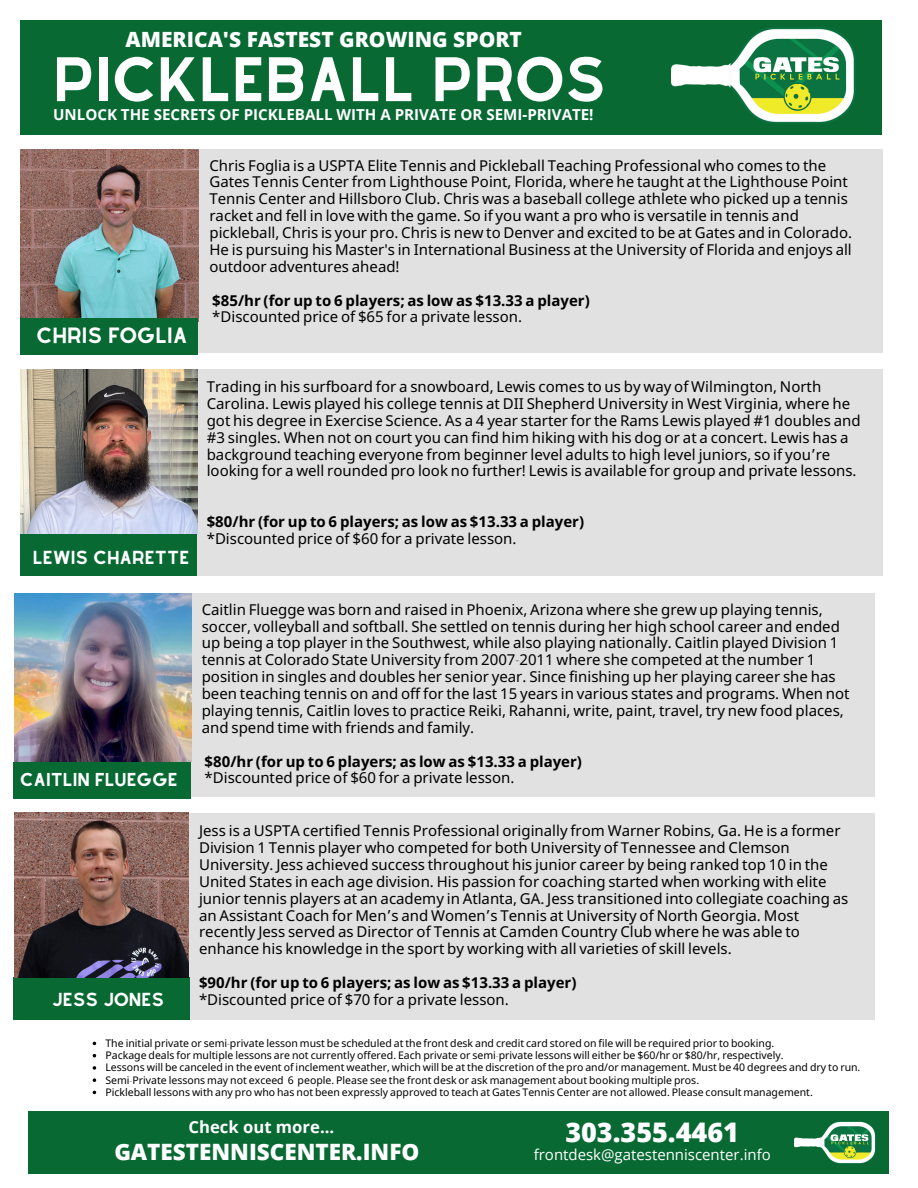
<style>
.page{position:relative;width:918px;height:1188px;background:#fff}
.page>*{position:absolute;margin:0;border:0;box-sizing:border-box;transform-origin:0 0}
.t1{font:54.9px "Alyssum Sans";color:#fff}
.t2{font:800 27px "Open Sans";color:#fff}
.t3{font:800 22.5px "Open Sans";color:#fff}
.t4{font:800 21px "Open Sans";color:#fff}
.t5{font:19.35px "Alyssum Sans";color:#fff}
.t6{font:700 16.65px "Open Sans";color:#fff}
.t7{font:16.5px "Alyssum Sans";color:#fff}
.t8{font:16.35px "Alyssum Sans";color:#fff}
.t9{font:700 15.15px "Open Sans";color:#fff}
.t10{font:15px/16.8px "Noto Sans";color:#000}
.t11{font:700 15px/16.8px "Noto Sans";color:#000}
.t12{font:15px "Open Sans";color:#fff}
.t13{font:10.5px "Noto Sans";color:#000}
.s1{font-weight:400}
.s2{font-family:"Noto Sans Gurmukhi"}
.s3{font-family:"Noto Sans Hebrew";font-weight:100;font-stretch:extra-condensed}
</style>
<div class="page">
<div style="left:195px;top:369px;width:687px;height:207px;background:#e1e1e1"></div>
<div style="left:21px;top:533px;width:176px;height:43px;background:#086933"></div>
<img style="left:21px;top:369px;width:176px;height:164px">
<div style="left:29px;top:1112px;width:860px;height:62px;background:#086933"></div>
<div style="left:21px;top:21px;width:861px;height:114px;background:#086933"></div>
<img style="left:671px;top:27px;width:185px;height:96px">
<img style="left:794px;top:1121px;width:81px;height:42px">
<div style="left:171px;top:149px;width:712px;height:204px;background:#e1e1e1"></div>
<img style="left:21px;top:149px;width:177px;height:169px">
<div style="left:21px;top:318px;width:177px;height:37px;background:#086933"></div>
<div style="left:187px;top:813px;width:688px;height:207px;background:#e1e1e1"></div>
<div style="left:13px;top:977px;width:177px;height:43px;background:#086933"></div>
<div style="left:164px;top:593px;width:711px;height:204px;background:#e1e1e1"></div>
<div style="left:13px;top:762px;width:178px;height:37px;background:#086933"></div>
<img style="left:15px;top:593px;width:176px;height:169px">
<img style="left:14px;top:812px;width:175px;height:166px">
<svg style="left:93px;top:1066px;width:3px;height:4px"></svg>
<svg style="left:93px;top:1078px;width:3px;height:4px"></svg>
<h5 class="t4" style="left:126px;top:24px;width:398px">AMERICA'S FASTEST GROWING SPORT</h5>
<p class="t1" style="left:53px;top:46px;width:555px">PICKLEBALL PROS</p>
<p class="t9" style="left:53px;top:103px;width:542px">UNLOCK THE SECRETS OF PICKLEBALL WITH A PRIVATE OR SEMI-PRIVATE!</p>
<p class="t5" style="left:36px;top:324px;width:153px">CHRIS FOGLIA</p>
<h5 class="t7" style="left:33px;top:547px;width:158px">LEWIS CHARETTE</h5>
<p class="t10" style="left:209px;top:156px;width:640px">Chris Foglia is a USPTA Elite Tennis and Pickleball Teaching Professional who comes to the Gates Tennis Center from Lighthouse Point, Florida, where he taught at the Lighthouse Point Tennis Center and Hillsboro Club. Chris was a baseball college athlete who picked up a tennis racket and fell in love with the game. So if you want a pro who is versatile in tennis and</p>
<p class="t10" style="left:209px;top:224px;width:644px;text-align:justify">pickleball, Chris is your pro. Chris is new to Denver and excited to be at Gates and in Colorado.<br>He is pursuing his Master's in International Business at the University of Florida and enjoys all outdoor adventures ahead!</p>
<p class="t11" style="left:212px;top:291px;width:379px">$85/hr (for up to 6 players; as low as $13.33 a player) <span class="s1">*Discounted price of $65 for a private lesson.</span></p>
<h3 class="t10" style="left:207px;top:378px;width:655px">Trading in his surfboard for a snowboard, Lewis comes to us by way of Wilmington, North Carolina. Lewis played his college tennis at DII Shepherd University in West Virginia, where he got his degree in Exercise Science. As a 4 year starter for the Rams Lewis played #1 doubles and #3 singles. When not on court you can find him hiking with his dog or at a concert. Lewis has a</h3>
<h1 class="t10" style="left:207px;top:445px;width:651px">background teaching everyone from beginner level adults to high level juniors, so if you<span class="s2">’</span>re looking for a well rounded pro look no further! Lewis is available for group and private lessons.</h1>
<h1 class="t11" style="left:207px;top:513px;width:379px">$80/hr (for up to 6 players; as low as $13.33 a player) <span class="s1">*Discounted price of $60 for a private lesson.</span></h1>
<p class="t10" style="left:202px;top:600px;width:640px">Caitlin Fluegge was born and raised in Phoenix, Arizona where she grew up playing tennis, soccer, volleyball and softball. She settled on tennis during her high school career and ended up being a top player in the Southwest, while also playing nationally. Caitlin played Division 1 tennis at Colorado State University from 2007<span class="s3">-</span>2011 where she competed at the number 1 position in singles and doubles her senior year. Since finishing up her playing career she has</p>
<p class="t10" style="left:202px;top:685px;width:649px">been teaching tennis on and off for the last 15 years in various states and programs. When not playing tennis, Caitlin loves to practice Reiki, Rahanni, write, paint, travel, try new food places, and spend time with friends and family.</p>
<p class="t11" style="left:205px;top:752px;width:379px">$80/hr (for up to 6 players; as low as $13.33 a player)</p>
<p class="t8" style="left:20px;top:770px;width:160px">CAITLIN FLUEGGE</p>
<p class="t10" style="left:205px;top:769px;width:311px">*Discounted price of $60 for a private lesson.</p>
<p class="t10" style="left:199px;top:822px;width:651px">Jess is a USPTA certified Tennis Professional originally from Warner Robins, Ga. He is a former Division 1 Tennis player who competed for both University of Tennessee and Clemson University. Jess achieved success throughout his junior career by being ranked top 10 in the United States in each age division. His passion for coaching started when working with elite junior tennis players at an academy in Atlanta, GA. Jess transitioned into collegiate coaching as an Assistant Coach for Men<span class="s2">’</span>s and Women<span class="s2">’</span>s Tennis at University of North Georgia. Most</p>
<p class="t10" style="left:199px;top:923px;width:602px">recently Jess served as Director of Tennis at Camden Country Club where he was able to enhance his knowledge in the sport by working with all varieties of skill levels.</p>
<p class="t11" style="left:199px;top:974px;width:379px">$90/hr (for up to 6 players; as low as $13.33 a player)</p>
<h4 class="t7" style="left:52px;top:989px;width:114px">JESS JONES</h4>
<p class="t10" style="left:199px;top:991px;width:311px">*Discounted price of $70 for a private lesson.</p>
<p class="t13" style="left:105px;top:1036px;width:670px">The initial private or semi<span class="s3">-</span>private lesson must be scheduled at the front desk and credit card stored on file will be required prior to booking.</p>
<p class="t13" style="left:105px;top:1048px;width:680px">Package deals for multiple lessons are not currently offered. Each private or semi<span class="s3">-</span>private lessons will either be $60/hr or $80/hr, respectively.</p>
<p class="t13" style="left:105px;top:1060px;width:757px">Lessons will be canceled in the event of inclement weather, which will be at the discretion of the pro and/or management. Must be 40 degrees and dry to run.</p>
<p class="t13" style="left:105px;top:1072px;width:595px">Semi<span class="s3">-</span>Private lessons may not exceed 6 people. Please see the front desk or ask management about booking multiple pros.</p>
<p class="t13" style="left:105px;top:1085px;width:709px">Pickleball lessons with any pro who has not been expressly approved to teach at Gates Tennis Center are not allowed. Please consult management.</p>
<p class="t2" style="left:565px;top:1113px;width:175px">303.355.4461</p>
<p class="t12" style="left:534px;top:1144px;width:239px">frontdesk@gatestenniscenter.info</p>
<p class="t6" style="left:189px;top:1115px;width:147px">Check out more...</p>
<p class="t3" style="left:114px;top:1136px;width:307px">GATESTENNISCENTER.INFO</p>
</div>
